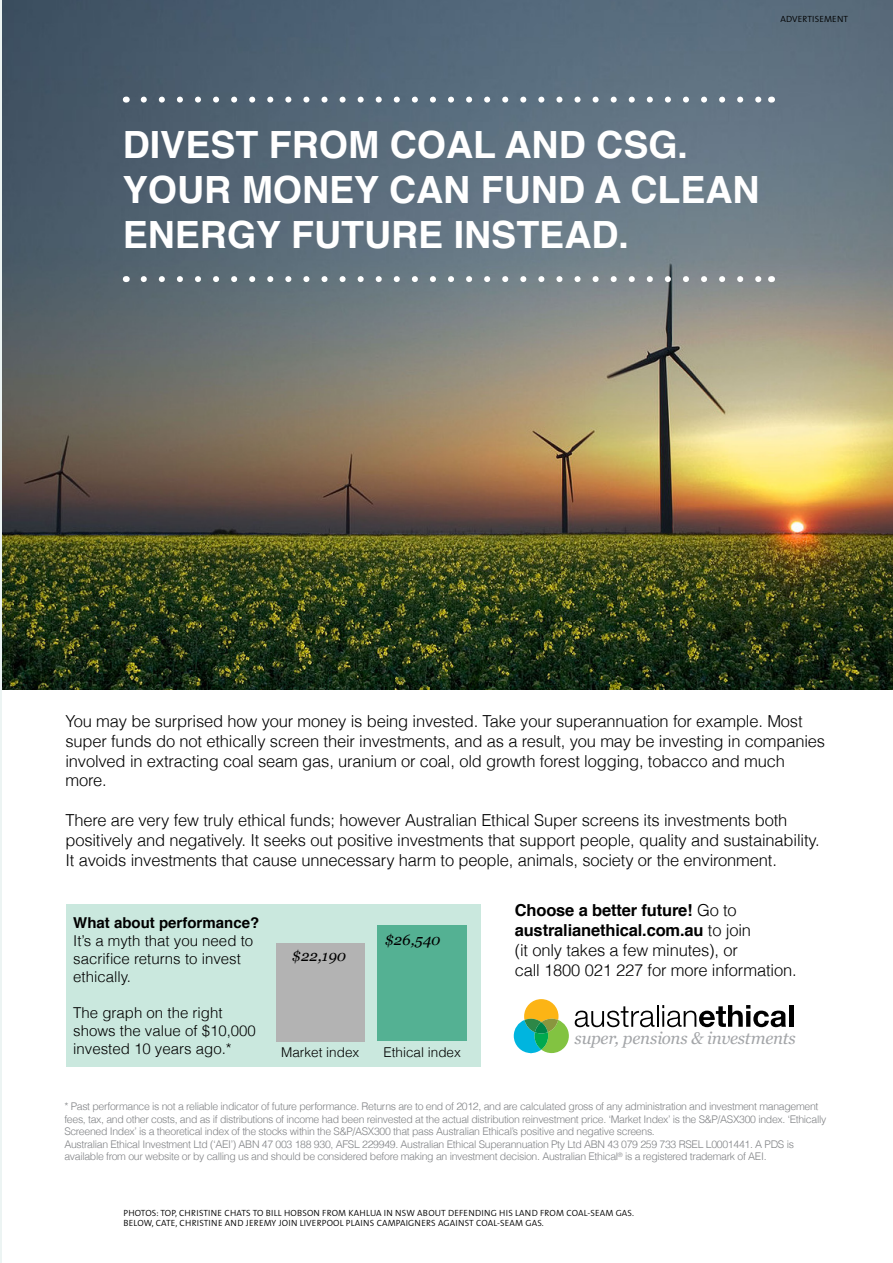
<style>
.page{position:relative;width:893px;height:1263px;background:#fff}
.page>*{position:absolute;margin:0;border:0;box-sizing:border-box;transform-origin:0 0}
.t1{font:700 37.5px/45px "Helvetica";color:#fff}
.t2{font:italic 16.95px "Georgia";letter-spacing:-.015em;color:#a3a5a8}
.t3{font:300 16.5px/19.8px "Helvetica";letter-spacing:-.01em;color:#000}
.t4{font:300 15px/18px "Helvetica";color:#000}
.t5{font:700 15px "Helvetica";color:#000}
.t6{font:italic 15px "Georgia";color:#000}
.t7{font:300 13.5px "Helvetica";color:#000}
.t8{font:300 10.5px/12.6px "Helvetica";letter-spacing:-.03em;color:#808285}
.t9{font:300 9px "The Sans";letter-spacing:.04em;color:#000}
.t10{font:300 9px "The Sans";letter-spacing:.08em;color:#000}
.t11{font:300 9px "The Sans";letter-spacing:.11em;color:#000}
.t12{font:300 9px "The Sans";letter-spacing:.02em;color:#000}
.s1{font-weight:700}
</style>
<div class="page">
<img style="left:1px;top:0;width:892px;height:689px">
<svg style="left:144px;top:97px;width:618px;height:6px"></svg>
<svg style="left:144px;top:276px;width:618px;height:6px"></svg>
<svg style="left:66px;top:904px;width:414px;height:163px;background:#b4d8cc"></svg>
<svg style="left:514px;top:999px;width:55px;height:54px"></svg>
<svg style="left:575px;top:1006px;width:80px;height:21px"></svg>
<hr style="left:657px;top:1005px;width:2px;height:22px;background:#000">
<svg style="left:662px;top:1005px;width:124px;height:22px"></svg>
<hr style="left:789px;top:1005px;width:4px;height:22px;background:#000">
<hr style="left:0;top:0;width:1px;height:1263px;background:#ecf4f3">
<p class="t9" style="left:780px;top:12px;width:46px">ADVE RTISEME</p>
<p class="t9" style="left:837px;top:12px;width:11px">NT</p>
<h1 class="t1" style="left:123px;top:122px;width:638px">DIVEST FROM COAL AND CSG.<br>YOUR MONEY CAN FUND A CLEAN<br>ENERGY FUTURE INSTEAD.</h1>
<p class="t3" style="left:65px;top:711px;width:761px">You may be surprised how your money is being invested. Take your superannuation for example. Most super funds do not ethically screen their investments, and as a result, you may be investing in companies involved in extracting coal seam gas, uranium or coal, old growth forest logging, tobacco and much more.</p>
<p class="t3" style="left:65px;top:810px;width:756px">There are very few truly ethical funds; however Australian Ethical Super screens its investments both positively and negatively. It seeks out positive investments that support people, quality and sustainability.<br>It avoids investments that cause unnecessary harm to people, animals, society or the environment.</p>
<h3 class="t3" style="left:515px;top:900px;width:283px"><span class="s1">Choose a better future!</span> Go to <span class="s1">australianethical.com.au</span> to join<br>(it only takes a few minutes), or<br>call 1800 021 227 for more information.</h3>
<h3 class="t5" style="left:73px;top:911px;width:188px">What about performance?</h3>
<h3 class="t4" style="left:73px;top:932px;width:182px">It’s a myth that you need to sacrifice returns to invest ethically.</h3>
<h3 class="t4" style="left:73px;top:1004px;width:184px">The graph on the right shows the value of $10,000 invested 10 years ago.*</h3>
<h3 class="t6" style="left:385px;top:930px;width:57px">$26,540</h3>
<h3 class="t6" style="left:292px;top:946px;width:56px">$22,190</h3>
<h2 class="t2" style="left:575px;top:1028px;width:223px">super, pensions &amp; investments</h2>
<p class="t7" style="left:281px;top:1044px;width:80px">Market index</p>
<p class="t7" style="left:383px;top:1044px;width:79px">Ethical index</p>
<p class="t8" style="left:64px;top:1100px;width:763px">* Past performance is not a reliable indicator of future performance. Returns are to end of 2012, and are calculated gross of any administration and investment management fees, tax, and other costs, and as if distributions of income had been reinvested at the actual distribution reinvestment price. ‘Market Index’ is the S&amp;P/ASX300 index. ‘Ethically Screened Index’ is a theoretical index of the stocks within the S&amp;P/ASX300 that pass Australian Ethical’s positive and negative screens.<br>Australian Ethical Investment Ltd (‘AEI’) ABN 47 003 188 930, AFSL 229949. Australian Ethical Superannuation Pty Ltd ABN 43 079 259 733 RSEL L0001441. A PDS is available from our website or by calling us and should be considered before making an investment decision. Australian Ethical<sup>®</sup> is a registered trademark of AEI.</p>
<p class="t12" style="left:123px;top:1205px;width:108px">PHOTOS: TOP, CH RISTINE CHAT</p>
<p class="t10" style="left:246px;top:1205px;width:208px">S TO BILL HOBSON FROM KAH LUA IN NSW ABOUT DEFE</p>
<p class="t11" style="left:468px;top:1205px;width:134px">NDING HIS LAND FROM COAL-SEAM</p>
<p class="t9" style="left:616px;top:1205px;width:20px">GAS.</p>
<p class="t9" style="left:124px;top:1216px;width:142px">BELOW, CATE, CHRISTINE AND JEREMY</p>
<p class="t9" style="left:279px;top:1216px;width:105px">JOIN LIVE RPOOL PLAINS CAMPA</p>
<p class="t9" style="left:406px;top:1216px;width:39px">IGNERS AGA</p>
<p class="t9" style="left:455px;top:1216px;width:57px">INST COAL-SEAM</p>
<p class="t9" style="left:525px;top:1216px;width:20px">GAS.</p>
</div>
